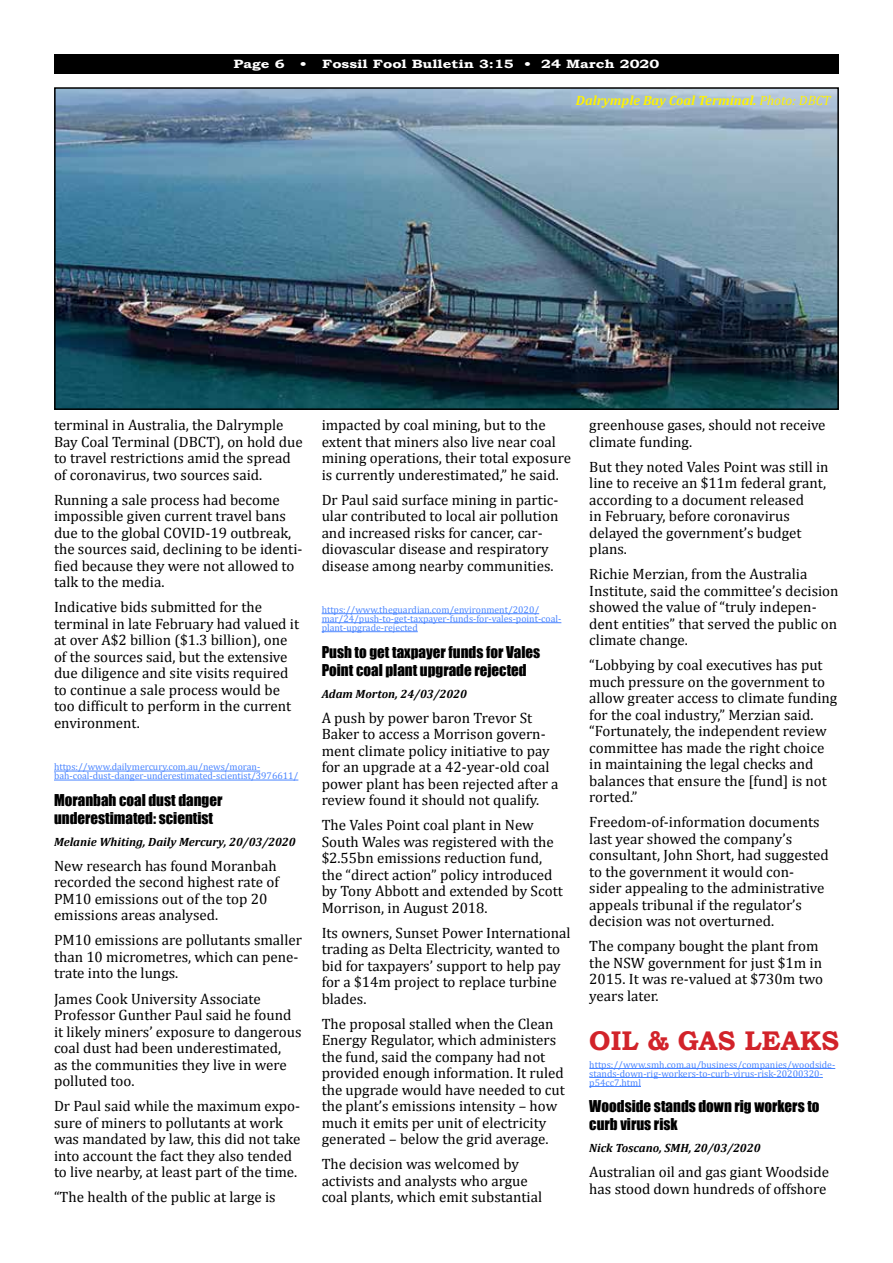
<style>
.page{position:relative;width:893px;height:1263px;background:#fff}
.page>*{position:absolute;margin:0;border:0;box-sizing:border-box;transform-origin:0 0}
.t1{font:700 27px "Bookman Old Style";color:#d2232a}
.t2{font:15px/16.5px "Cambria";color:#000}
.t3{font:15px/18px "Impact";color:#000}
.t4{font:italic 700 13.5px "Cambria";color:#fff200}
.t5{font:italic 700 12px "Cambria";color:#000}
.t6{font:700 12px "Bookman Old Style";color:#fff;scale:1.25 1}
.t7{font:9.75px/9px "Cambria";color:#4a85ff}
.s1{font-weight:400}
</style>
<div class="page">
<div style="left:54px;top:54px;width:785px;height:20px;background:#000"></div>
<hr style="left:54px;top:771px;width:206px;height:1px;background:#4a85ff">
<hr style="left:54px;top:780px;width:244px;height:1px;background:#4a85ff">
<hr style="left:322px;top:613px;width:217px;height:1px;background:#4a85ff">
<hr style="left:322px;top:622px;width:239px;height:1px;background:#4a85ff">
<hr style="left:322px;top:631px;width:96px;height:1px;background:#4a85ff">
<hr style="left:589px;top:1068px;width:246px;height:1px;background:#4a85ff">
<hr style="left:589px;top:1077px;width:234px;height:1px;background:#4a85ff">
<hr style="left:589px;top:1086px;width:52px;height:1px;background:#4a85ff">
<img style="left:57px;top:90px;width:779px;height:317px">
<div style="left:54px;top:87px;width:785px;height:323px;border:2px solid #000"></div>
<p class="t6" style="left:234px;top:57px;width:42px">Page 6</p>
<p class="t6" style="left:300px;top:57px;width:289px">• Fossil Fool Bulletin 3:15 • 24 March 2020</p>
<p class="t4" style="left:576px;top:92px;width:256px">Dalrymple Bay Coal Terminal. <span class="s1">Photo: DBCT</span></p>
<p class="t2" style="left:54px;top:417px;width:250px">terminal in Australia, the Dalrymple Bay Coal Terminal (DBCT), on hold due to travel restrictions amid the spread of coronavirus, two sources said.</p>
<p class="t2" style="left:54px;top:491px;width:250px">Running a sale process had become impossible given current travel bans due to the global COVID-19 outbreak, the sources said, declining to be identi&shy;fied because they were not allowed to talk to the media.</p>
<p class="t2" style="left:54px;top:599px;width:247px">Indicative bids submitted for the terminal in late February had valued it at over A$2 billion ($1.3 billion), one of the sources said, but the extensive due diligence and site visits required to continue a sale process would be too difficult to perform in the current environment.</p>
<p class="t7" style="left:54px;top:762px;width:246px">https://www.dailymercury.com.au/news/moran&shy;bah-coal-dust-danger-underestimated-scientist/3976611/</p>
<p class="t3" style="left:54px;top:791px;width:170px">Moranbah coal dust danger underestimated: scientist</p>
<p class="t5" style="left:54px;top:834px;width:243px">Melanie Whiting, Daily Mercury, 20/03/2020</p>
<p class="t2" style="left:54px;top:857px;width:226px">New research has found Moranbah recorded the second highest rate of<br>PM10 emissions out of the top 20 emissions areas analysed.</p>
<p class="t2" style="left:54px;top:932px;width:249px">PM10 emissions are pollutants smaller than 10 micrometres, which can pene&shy;trate into the lungs.</p>
<p class="t2" style="left:54px;top:990px;width:249px">James Cook University Associate<br>Professor Gunther Paul said he found it likely miners’ exposure to dangerous coal dust had been underestimated,<br>as the communities they live in were polluted too.</p>
<p class="t2" style="left:54px;top:1097px;width:248px">Dr Paul said while the maximum expo&shy;sure of miners to pollutants at work was mandated by law, this did not take into account the fact they also tended to live nearby, at least part of the time.</p>
<p class="t2" style="left:54px;top:1188px;width:223px">“The health of the public at large is</p>
<p class="t2" style="left:322px;top:417px;width:251px">impacted by coal mining, but to the extent that miners also live near coal mining operations, their total exposure is currently underestimated,” he said.</p>
<p class="t2" style="left:322px;top:491px;width:238px">Dr Paul said surface mining in partic&shy;ular contributed to local air pollution and increased risks for cancer, car&shy;diovascular disease and respiratory disease among nearby communities.</p>
<p class="t7" style="left:322px;top:605px;width:241px">https://www.theguardian.com/environment/2020/ mar/24/push-to-get-taxpayer-funds-for-vales-point-coal&shy;plant-upgrade-rejected</p>
<p class="t3" style="left:322px;top:642px;width:220px">Push to get taxpayer funds for Vales<br>Point coal plant upgrade rejected</p>
<p class="t5" style="left:322px;top:686px;width:147px">Adam Morton, 24/03/2020</p>
<p class="t2" style="left:322px;top:709px;width:238px">A push by power baron Trevor St Baker to access a Morrison govern&shy;ment climate policy initiative to pay for an upgrade at a 42-year-old coal power plant has been rejected after a review found it should not qualify.</p>
<p class="t2" style="left:322px;top:817px;width:243px">The Vales Point coal plant in New South Wales was registered with the $2.55bn emissions reduction fund, the “direct action” policy introduced by Tony Abbott and extended by Scott Morrison, in August 2018.</p>
<p class="t2" style="left:322px;top:924px;width:250px">Its owners, Sunset Power International trading as Delta Electricity, wanted to bid for taxpayers’ support to help pay for a $14m project to replace turbine blades.</p>
<p class="t2" style="left:322px;top:1015px;width:245px">The proposal stalled when the Clean Energy Regulator, which administers the fund, said the company had not provided enough information. It ruled the upgrade would have needed to cut the plant’s emissions intensity – how much it emits per unit of electricity generated – below the grid average.</p>
<p class="t2" style="left:322px;top:1156px;width:222px">The decision was welcomed by activists and analysts who argue coal plants, which emit substantial</p>
<p class="t2" style="left:589px;top:417px;width:238px">greenhouse gases, should not receive climate funding.</p>
<p class="t2" style="left:589px;top:458px;width:241px">But they noted Vales Point was still in line to receive an $11m federal grant, according to a document released<br>in February, before coronavirus delayed the government’s budget plans.</p>
<p class="t2" style="left:589px;top:566px;width:251px">Richie Merzian, from the Australia Institute, said the committee’s decision showed the value of “truly indepen&shy;dent entities” that served the public on climate change.</p>
<p class="t2" style="left:589px;top:657px;width:250px">“Lobbying by coal executives has put much pressure on the government to allow greater access to climate funding for the coal industry,” Merzian said. “Fortunately, the independent review committee has made the right choice in maintaining the legal checks and balances that ensure the [fund] is not rorted.”</p>
<p class="t2" style="left:589px;top:814px;width:241px">Freedom-of-information documents last year showed the company’s consultant, John Short, had suggested to the government it would con&shy;sider appealing to the administrative appeals tribunal if the regulator’s decision was not overturned.</p>
<p class="t2" style="left:589px;top:938px;width:235px">The company bought the plant from the NSW government for just $1m in<br>2015. It was re-valued at $730m two years later.</p>
<h1 class="t1" style="left:589px;top:1025px;width:251px">OIL &amp; GAS LEAKS</h1>
<p class="t7" style="left:589px;top:1060px;width:247px">https://www.smh.com.au/business/companies/woodside&shy;stands-down-rig-workers-to-curb-virus-risk-20200320- p54cc7.html</p>
<p class="t3" style="left:589px;top:1097px;width:232px">Woodside stands down rig workers to curb virus risk</p>
<p class="t5" style="left:589px;top:1141px;width:173px">Nick Toscano, SMH, 20/03/2020</p>
<p class="t2" style="left:589px;top:1164px;width:241px">Australian oil and gas giant Woodside has stood down hundreds of offshore</p>
</div>
